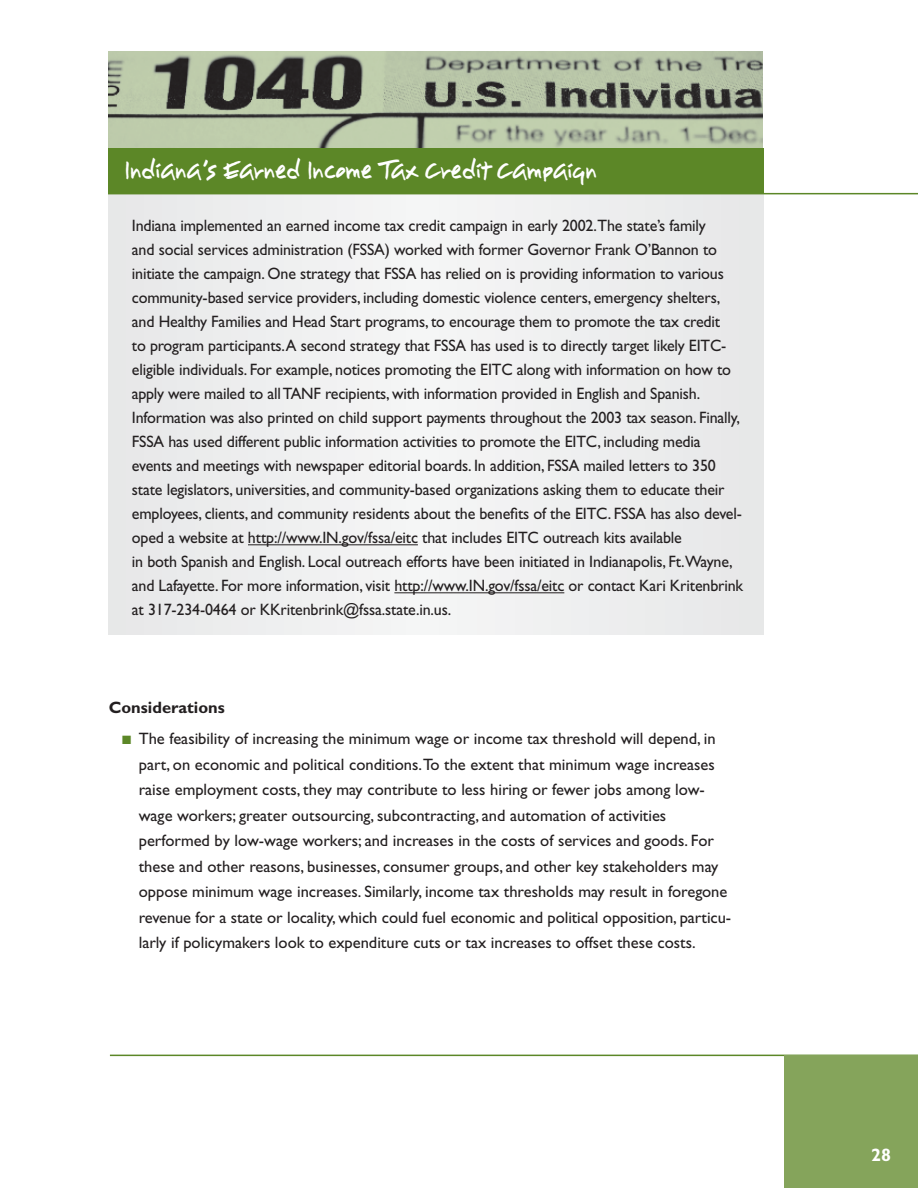
<style>
.page{position:relative;width:918px;height:1188px;background:#fff}
.page>*{position:absolute;margin:0;border:0;box-sizing:border-box;transform-origin:0 0}
.t1{font:23.25px "Youngsook BTN";color:#fff}
.t2{font:700 18px "Gill Sans";color:#fff}
.t3{font:16.5px/24px "Gill Sans";letter-spacing:-.01em;color:#231f20}
.t4{font:700 16.5px "Gill Sans";color:#231f20}
</style>
<div class="page">
<hr style="left:110px;top:1055px;width:808px;height:1px;background:#5c8727">
<div style="left:784px;top:1055px;width:134px;height:133px;background:#85a45b"></div>
<img style="left:108px;top:52px;width:655px;height:96px">
<div style="left:108px;top:148px;width:656px;height:46px;background:#5c8727"></div>
<div style="left:108px;top:194px;width:656px;height:440px;background:#edeeef"></div>
<hr style="left:248px;top:544px;width:170px;height:1px;background:#231f20">
<hr style="left:394px;top:592px;width:170px;height:1px;background:#231f20">
<hr style="left:108px;top:193px;width:810px;height:1px;background:#5c8727">
<h1 class="t1" style="left:124px;top:158px;width:475px">Indiana’s Earned Income Tax Credit Campaign</h1>
<p class="t3" style="left:132px;top:215px;width:613px">Indiana implemented an earned income tax credit campaign in early 2002.The state’s family<br>and social services administration (FSSA) worked with former Governor Frank O’Bannon to initiate the campaign. One strategy that FSSA has relied on is providing information to various community-based service providers, including domestic violence centers, emergency shelters, and Healthy Families and Head Start programs, to encourage them to promote the tax credit<br>to program participants.A second strategy that FSSA has used is to directly target likely EITC&shy;eligible individuals. For example, notices promoting the EITC along with information on how to apply were mailed to all TANF recipients, with information provided in English and Spanish.<br>Information was also printed on child support payments throughout the 2003 tax season. Finally, FSSA has used different public information activities to promote the EITC, including media events and meetings with newspaper editorial boards. In addition, FSSA mailed letters to 350 state legislators, universities, and community-based organizations asking them to educate their employees, clients, and community residents about the benefits of the EITC. FSSA has also devel&shy;oped a website at http://www.IN.gov/fssa/eitc that includes EITC outreach kits available<br>in both Spanish and English. Local outreach efforts have been initiated in Indianapolis, Ft.Wayne, and Lafayette. For more information, visit http://www.IN.gov/fssa/eitc or contact Kari Kritenbrink at 317-234-0464 or KKritenbrink@fssa.state.in.us.</p>
<p class="t4" style="left:109px;top:702px;width:118px">Considerations</p>
<p class="t3" style="left:139px;top:728px;width:594px;line-height:25.5px">The feasibility of increasing the minimum wage or income tax threshold will depend, in part, on economic and political conditions.To the extent that minimum wage increases raise employment costs, they may contribute to less hiring or fewer jobs among low&shy;wage workers; greater outsourcing, subcontracting, and automation of activities performed by low-wage workers; and increases in the costs of services and goods. For these and other reasons, businesses, consumer groups, and other key stakeholders may oppose minimum wage increases. Similarly, income tax thresholds may result in foregone revenue for a state or locality, which could fuel economic and political opposition, particu&shy;larly if policymakers look to expenditure cuts or tax increases to offset these costs.</p>
<p class="t2" style="left:871px;top:1149px;width:21px">28</p>
</div>
